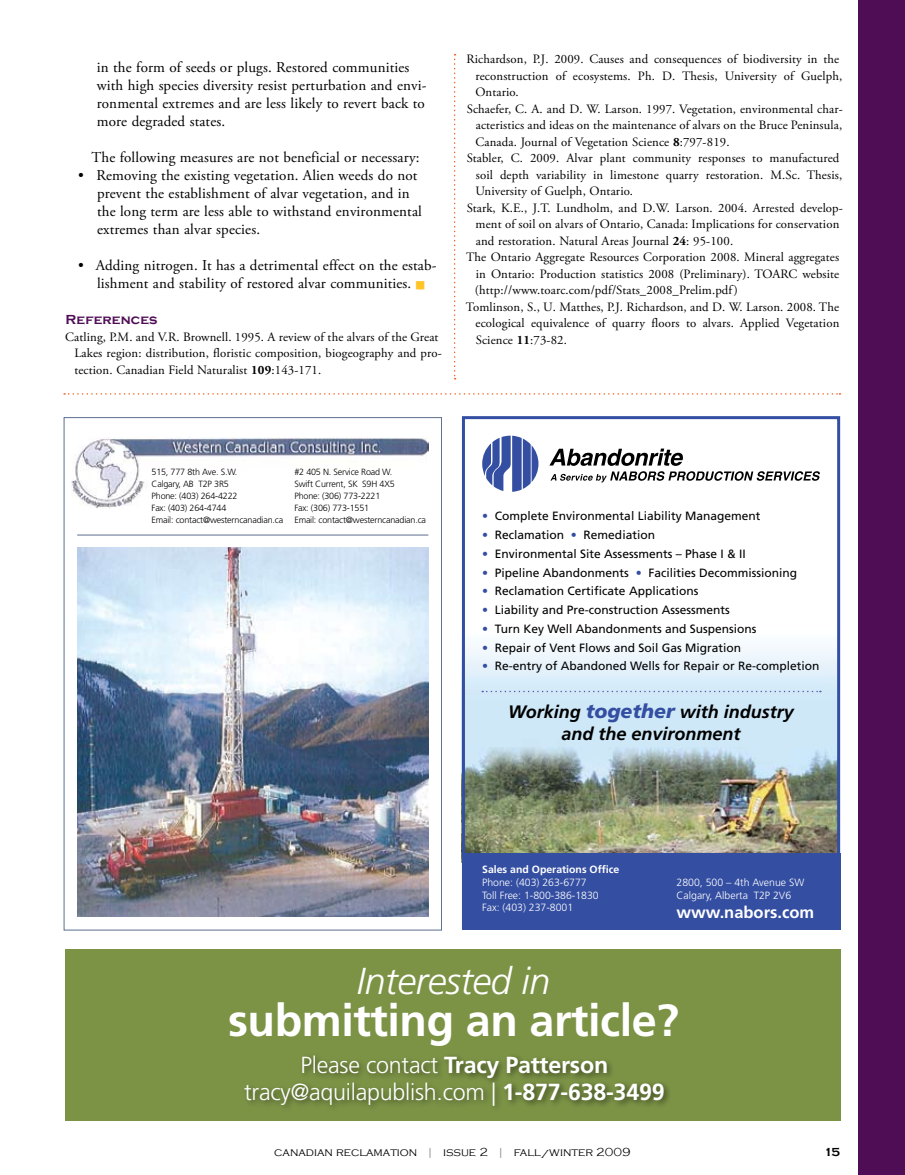
<style>
.page{position:relative;width:905px;height:1175px;background:#fff}
.page>*{position:absolute;margin:0;border:0;box-sizing:border-box;transform-origin:0 0}
.t1{font:700 45px "Frutiger LT Std";letter-spacing:-.01em;color:#fff}
.t2{font:italic 300 37.5px "Frutiger LT Std";letter-spacing:-.01em;color:#fff}
.t3{font:300 23.25px/27px "Frutiger LT Std";letter-spacing:-.01em;color:#fff;text-align:center}
.t4{font:italic 700 18px/21.6px "Frutiger LT Std";color:#000;text-align:center}
.t5{font:700 16.5px "Frutiger LT Std";color:#fff}
.t6{font:15px/18px "Adobe Garamond Pro";letter-spacing:.01em;color:#000}
.t7{font:700 13.5px "Copperplate Gothic";letter-spacing:.01em;color:#4f0d55}
.t8{font:12.75px/16.5px "Adobe Garamond Pro";letter-spacing:.01em;color:#000}
.t9{font:12px "Frutiger LT Std";color:#000}
.t10{font:300 12px "Copperplate Gothic";color:#000}
.t11{font:700 12px "Copperplate Gothic";color:#000}
.t12{font:300 10.5px/12.6px "Frutiger LT Std";color:#fff}
.t13{font:700 10.5px "Frutiger LT Std";color:#fff}
.t14{font:300 9px/12px "Frutiger";letter-spacing:-.02em;color:#000}
.s1{color:#ffc425}
.s2{font-weight:700}
.s3{color:#344ea2}
.s4{font-weight:900;font-size:19.5px;color:#344ea2}
.s5{color:#939598}
</style>
<div class="page">
<img style="left:466px;top:648px;width:370px;height:204px">
<div style="left:462px;top:852px;width:378px;height:77px;background:#344ea2"></div>
<svg style="left:482px;top:435px;width:56px;height:57px"></svg>
<svg style="left:549px;top:448px;width:271px;height:34px"></svg>
<svg style="left:482px;top:690px;width:338px;height:2px"></svg>
<div style="left:462px;top:416px;width:378px;height:513px;border:3px solid #344ea2"></div>
<img style="left:77px;top:547px;width:351px;height:370px">
<img style="left:72px;top:437px;width:356px;height:72px">
<hr style="left:77px;top:534px;width:351px;height:1px;background:#5b6e8e">
<svg style="left:64px;top:393px;width:776px;height:1px"></svg>
<svg style="left:454px;top:54px;width:1px;height:325px"></svg>
<div style="left:858px;top:0;width:46px;height:1174px;background:#4f0d55"></div>
<div style="left:65px;top:949px;width:775px;height:171px;background:#7c9346"></div>
<div style="left:240px;top:1051px;width:431px;height:62px;background:#000;opacity:.5"></div>
<p class="t6" style="left:97px;top:59px;width:331px">in the form of seeds or plugs. Restored communities with high species diversity resist perturbation and envi&shy;ronmental extremes and are less likely to revert back to more degraded states.</p>
<p class="t6" style="left:91px;top:149px;width:329px">The following measures are not beneficial or necessary:</p>
<p class="t6" style="left:97px;top:167px;width:326px;text-indent:-19px">• Removing the existing vegetation. Alien weeds do not prevent the establishment of alvar vegetation, and in the long term are less able to withstand environmental extremes than alvar species.</p>
<p class="t6" style="left:78px;top:257px;width:360px;text-align:center">• Adding nitrogen. It has a detrimental effect on the estab&shy;lishment and stability of restored alvar communities. <span class="s1">■</span></p>
<p class="t7" style="left:65px;top:312px;width:94px">References</p>
<p class="t8" style="left:74px;top:329px;width:369px;text-indent:-9px">Catling, P.M. and V.R. Brownell. 1995. A review of the alvars of the Great<br>Lakes region: distribution, floristic composition, biogeography and pro&shy;tection. Canadian Field Naturalist <span class="s2">109</span>:143-171.</p>
<p class="t8" style="left:466px;top:51px;width:374px">Richardson, P.J. 2009. Causes and consequences of biodiversity in the</p>
<p class="t8" style="left:475px;top:68px;width:368px">reconstruction of ecosystems. Ph. D. Thesis, University of Guelph,</p>
<p class="t8" style="left:475px;top:84px;width:45px">Ontario.</p>
<p class="t8" style="left:466px;top:101px;width:378px">Schaefer, C. A. and D. W. Larson. 1997. Vegetation, environmental char-</p>
<p class="t8" style="left:475px;top:117px;width:368px">acteristics and ideas on the maintenance of alvars on the Bruce Peninsula,</p>
<p class="t8" style="left:475px;top:134px;width:256px">Canada. Journal of Vegetation Science <span class="s2">8</span>:797-819.</p>
<p class="t8" style="left:466px;top:150px;width:374px">Stabler, C. 2009. Alvar plant community responses to manufactured</p>
<p class="t8" style="left:476px;top:167px;width:368px">soil depth variability in limestone quarry restoration. M.Sc. Thesis,</p>
<p class="t8" style="left:475px;top:183px;width:159px">University of Guelph, Ontario.</p>
<p class="t8" style="left:466px;top:200px;width:378px">Stark, K.E., J.T. Lundholm, and D.W. Larson. 2004. Arrested develop-</p>
<p class="t8" style="left:475px;top:216px;width:365px">ment of soil on alvars of Ontario, Canada: Implications for conservation</p>
<p class="t8" style="left:475px;top:233px;width:259px">and restoration. Natural Areas Journal <span class="s2">24</span>: 95-100.</p>
<p class="t8" style="left:466px;top:249px;width:375px">The Ontario Aggregate Resources Corporation 2008. Mineral aggregates</p>
<p class="t8" style="left:476px;top:266px;width:365px">in Ontario: Production statistics 2008 (Preliminary). TOARC website</p>
<p class="t8" style="left:475px;top:282px;width:264px">(http://www.toarc.com/pdf/Stats_2008_Prelim.pdf)</p>
<p class="t8" style="left:466px;top:299px;width:375px">Tomlinson, S., U. Matthes, P.J. Richardson, and D. W. Larson. 2008. The</p>
<p class="t8" style="left:475px;top:315px;width:365px">ecological equivalence of quarry floors to alvars. Applied Vegetation</p>
<p class="t8" style="left:475px;top:332px;width:93px">Science <span class="s2">11</span>:73-82.</p>
<p class="t14" style="left:151px;top:465px;width:133px">515, 777 8th Ave. S.W.<br>Calgary, AB T2P 3R5<br>Phone: (403) 264-4222<br>Fax: (403) 264-4744<br>Email: contact@westerncanadian.ca</p>
<p class="t14" style="left:294px;top:465px;width:133px">#2 405 N. Service Road W.<br>Swift Current, SK S9H 4X5<br>Phone: (306) 773-2221<br>Fax: (306) 773-1551<br>Email: contact@westerncanadian.ca</p>
<p class="t9" style="left:482px;top:509px;width:280px"><span class="s3">•</span> Complete Environmental Liability Management</p>
<p class="t9" style="left:482px;top:528px;width:174px"><span class="s3">•</span> Reclamation <span class="s3">•</span> Remediation</p>
<p class="t9" style="left:482px;top:546px;width:265px"><span class="s3">•</span> Environmental Site Assessments – Phase I &amp; II</p>
<p class="t9" style="left:482px;top:565px;width:316px"><span class="s3">•</span> Pipeline Abandonments <span class="s3">•</span> Facilities Decommissioning</p>
<p class="t9" style="left:482px;top:584px;width:218px"><span class="s3">•</span> Reclamation Certificate Applications</p>
<p class="t9" style="left:482px;top:603px;width:249px"><span class="s3">•</span> Liability and Pre-construction Assessments</p>
<p class="t9" style="left:482px;top:621px;width:276px"><span class="s3">•</span> Turn Key Well Abandonments and Suspensions</p>
<p class="t9" style="left:482px;top:640px;width:260px"><span class="s3">•</span> Repair of Vent Flows and Soil Gas Migration</p>
<p class="t9" style="left:482px;top:659px;width:339px"><span class="s3">•</span> Re-entry of Abandoned Wells for Repair or Re-completion</p>
<h3 class="t4" style="left:508px;top:701px;width:287px">Working <span class="s4">together</span> with industry and the environment</h3>
<p class="t13" style="left:482px;top:863px;width:138px">Sales and Operations Office</p>
<p class="t12" style="left:482px;top:876px;width:118px">Phone: (403) 263-6777<br>Toll Free: 1-800-386-1830<br>Fax: (403) 237-8001</p>
<p class="t12" style="left:676px;top:876px;width:129px">2800, 500 – 4th Avenue SW<br>Calgary, Alberta T2P 2V6</p>
<p class="t5" style="left:676px;top:903px;width:139px">www.nabors.com</p>
<h2 class="t2" style="left:357px;top:959px;width:195px">Interested in</h2>
<h1 class="t1" style="left:228px;top:994px;width:452px">submitting an article?</h1>
<h3 class="t3" style="left:244px;top:1052px;width:422px">Please contact <span class="s2">Tracy Patterson </span>tracy@aquilapublish.com | <span class="s2">1-877-638-3499</span></h3>
<p class="t10" style="left:274px;top:1145px;width:358px">canadian reclamation <span class="s5">|</span> issue 2 <span class="s5">|</span> fall/winter 2009</p>
<p class="t11" style="left:824px;top:1145px;width:18px">15</p>
</div>
